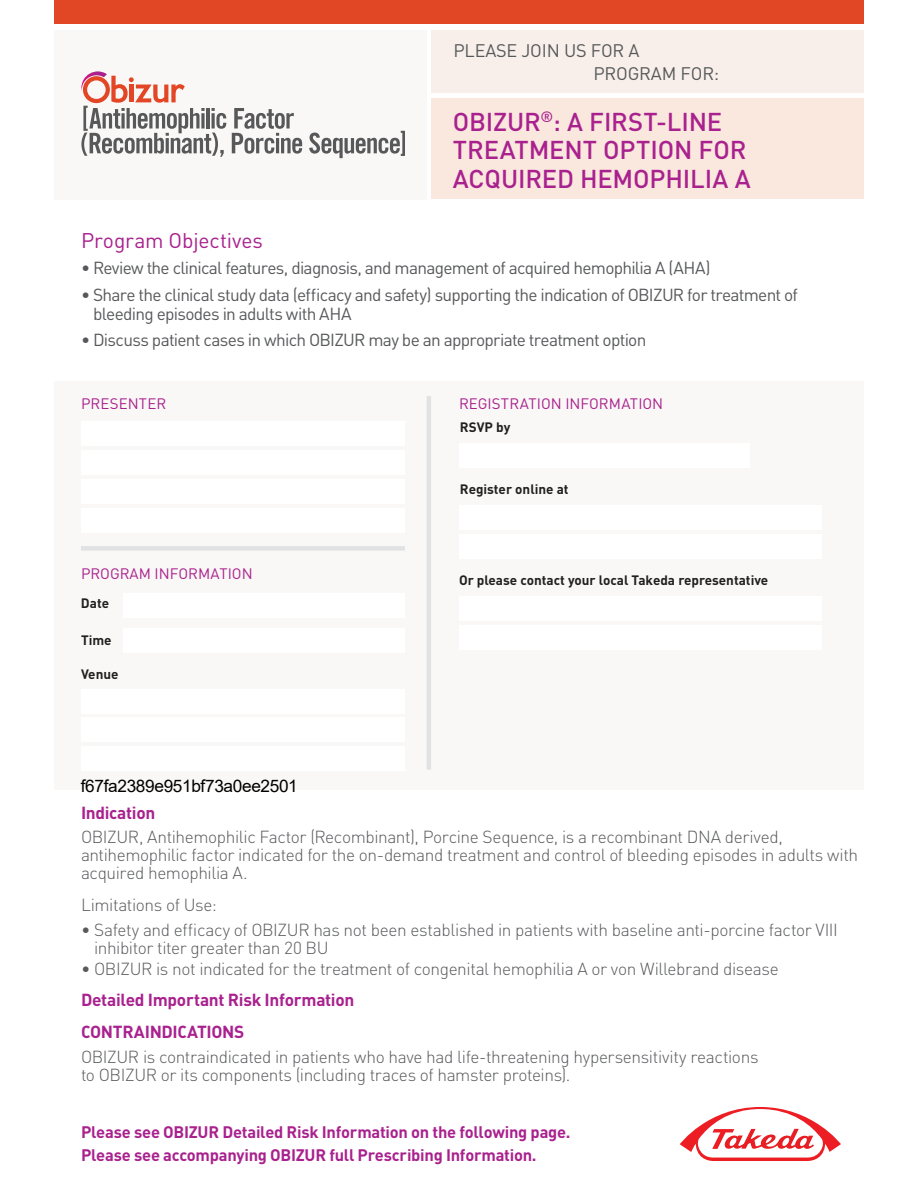
<style>
.page{position:relative;width:918px;height:1188px;background:#fff}
.page>*{position:absolute;margin:0;border:0;box-sizing:border-box;transform-origin:0 0}
.t1{font:500 25.5px/28.5px "DIN";letter-spacing:-.005em;color:#a9218e}
.t2{font:21px "DIN";letter-spacing:-.005em;color:#a9218e}
.t3{font:18px/22.8px "DIN";letter-spacing:-.01em;color:#57585a}
.t4{font:300 17.25px/18px "DIN";letter-spacing:-.025em;color:#58595b}
.t5{font:17.25px/19.5px "DIN";letter-spacing:-.04em;color:#57585a}
.t6{font:700 17.25px/31.5px "DIN";letter-spacing:-.02em;color:#a9218e}
.t7{font:17.25px "Arial";letter-spacing:-.02em;color:#000}
.t8{font:700 16.5px/23.2px "DIN";letter-spacing:-.015em;color:#a9218e}
.t9{font:15px "DIN";color:#a9218e}
.t10{font:700 13.5px "DIN";color:#231f20}
</style>
<div class="page">
<div style="left:54px;top:0;width:810px;height:24px;background:#e14625"></div>
<div style="left:431px;top:98px;width:433px;height:101px;background:#fae8de"></div>
<div style="left:54px;top:381px;width:810px;height:409px;background:#f7f4f2"></div>
<div style="left:431px;top:30px;width:433px;height:63px;background:#f8efea"></div>
<div style="left:54px;top:30px;width:373px;height:169px;background:#f7f4f2"></div>
<div style="left:81px;top:546px;width:324px;height:5px;background:#e1e2e4"></div>
<hr style="left:427px;top:396px;width:4px;height:374px;background:#e1e2e4">
<svg style="left:232px;top:108px;width:70px;height:46px"></svg>
<svg style="left:81px;top:71px;width:145px;height:86px"></svg>
<svg style="left:309px;top:131px;width:96px;height:27px"></svg>
<svg style="left:679px;top:1107px;width:162px;height:54px"></svg>
<div style="left:81px;top:689px;width:324px;height:25px;background:#fff"></div>
<div style="left:81px;top:718px;width:324px;height:24px;background:#fff"></div>
<div style="left:81px;top:746px;width:324px;height:25px;background:#fff"></div>
<div style="left:81px;top:450px;width:324px;height:25px;background:#fff"></div>
<div style="left:81px;top:479px;width:324px;height:25px;background:#fff"></div>
<div style="left:81px;top:421px;width:324px;height:25px;background:#fff"></div>
<div style="left:81px;top:508px;width:324px;height:25px;background:#fff"></div>
<div style="left:124px;top:593px;width:281px;height:25px;background:#fff"></div>
<div style="left:124px;top:628px;width:281px;height:25px;background:#fff"></div>
<div style="left:459px;top:596px;width:362px;height:25px;background:#fff"></div>
<div style="left:459px;top:625px;width:362px;height:25px;background:#fff"></div>
<div style="left:459px;top:443px;width:291px;height:25px;background:#fff"></div>
<div style="left:459px;top:505px;width:363px;height:25px;background:#fff"></div>
<div style="left:459px;top:534px;width:363px;height:25px;background:#fff"></div>
<p class="t3" style="left:593px;top:39px;width:127px;text-indent:-140px">PLEASE JOIN US FOR A<br>PROGRAM FOR:</p>
<h1 class="t1" style="left:453px;top:107px;width:299px">OBIZUR<sup>®</sup>: A FIRST-LINE<br>TREATMENT OPTION FOR<br>ACQUIRED HEMOPHILIA A</h1>
<p class="t2" style="left:81px;top:227px;width:183px">Program Objectives</p>
<p class="t5" style="left:81px;top:258px;width:631px">• Review the clinical features, diagnosis, and management of acquired hemophilia A (AHA)</p>
<p class="t5" style="left:93px;top:284px;width:706px;text-indent:-12px">• Share the clinical study data (efficacy and safety) supporting the indication of OBIZUR for treatment of bleeding episodes in adults with AHA</p>
<p class="t5" style="left:81px;top:330px;width:567px">• Discuss patient cases in which OBIZUR may be an appropriate treatment option</p>
<p class="t9" style="left:81px;top:394px;width:87px">PRESENTER</p>
<p class="t9" style="left:459px;top:394px;width:206px">REGISTRATION INFORMATION</p>
<p class="t10" style="left:460px;top:419px;width:52px">RSVP by</p>
<p class="t9" style="left:81px;top:564px;width:173px">PROGRAM INFORMATION</p>
<p class="t10" style="left:81px;top:595px;width:30px">Date</p>
<p class="t10" style="left:81px;top:631px;width:32px">Time</p>
<p class="t10" style="left:81px;top:665px;width:39px">Venue</p>
<p class="t7" style="left:81px;top:774px;width:219px">f67fa2389e951bf73a0ee2501</p>
<p class="t10" style="left:460px;top:481px;width:110px">Register online at</p>
<p class="t10" style="left:459px;top:571px;width:311px">Or please contact your local Takeda representative</p>
<p class="t6" style="left:81px;top:796px;width:76px">Indication</p>
<p class="t4" style="left:81px;top:828px;width:779px">OBIZUR, Antihemophilic Factor (Recombinant), Porcine Sequence, is a recombinant DNA derived, antihemophilic factor indicated for the on-demand treatment and control of bleeding episodes in adults with acquired hemophilia A.</p>
<p class="t4" style="left:81px;top:895px;width:137px">Limitations of Use:</p>
<p class="t4" style="left:94px;top:920px;width:745px;text-indent:-13px">• Safety and efficacy of OBIZUR has not been established in patients with baseline anti-porcine factor VIII inhibitor titer greater than 20 BU</p>
<p class="t4" style="left:81px;top:959px;width:699px">• OBIZUR is not indicated for the treatment of congenital hemophilia A or von Willebrand disease</p>
<p class="t6" style="left:81px;top:984px;width:275px">Detailed Important Risk Information<br>CONTRAINDICATIONS</p>
<p class="t4" style="left:81px;top:1047px;width:679px">OBIZUR is contraindicated in patients who have had life-threatening hypersensitivity reactions to OBIZUR or its components (including traces of hamster proteins).</p>
<p class="t8" style="left:81px;top:1119px;width:491px">Please see OBIZUR Detailed Risk Information on the following page.<br>Please see accompanying OBIZUR full Prescribing Information.</p>
</div>
